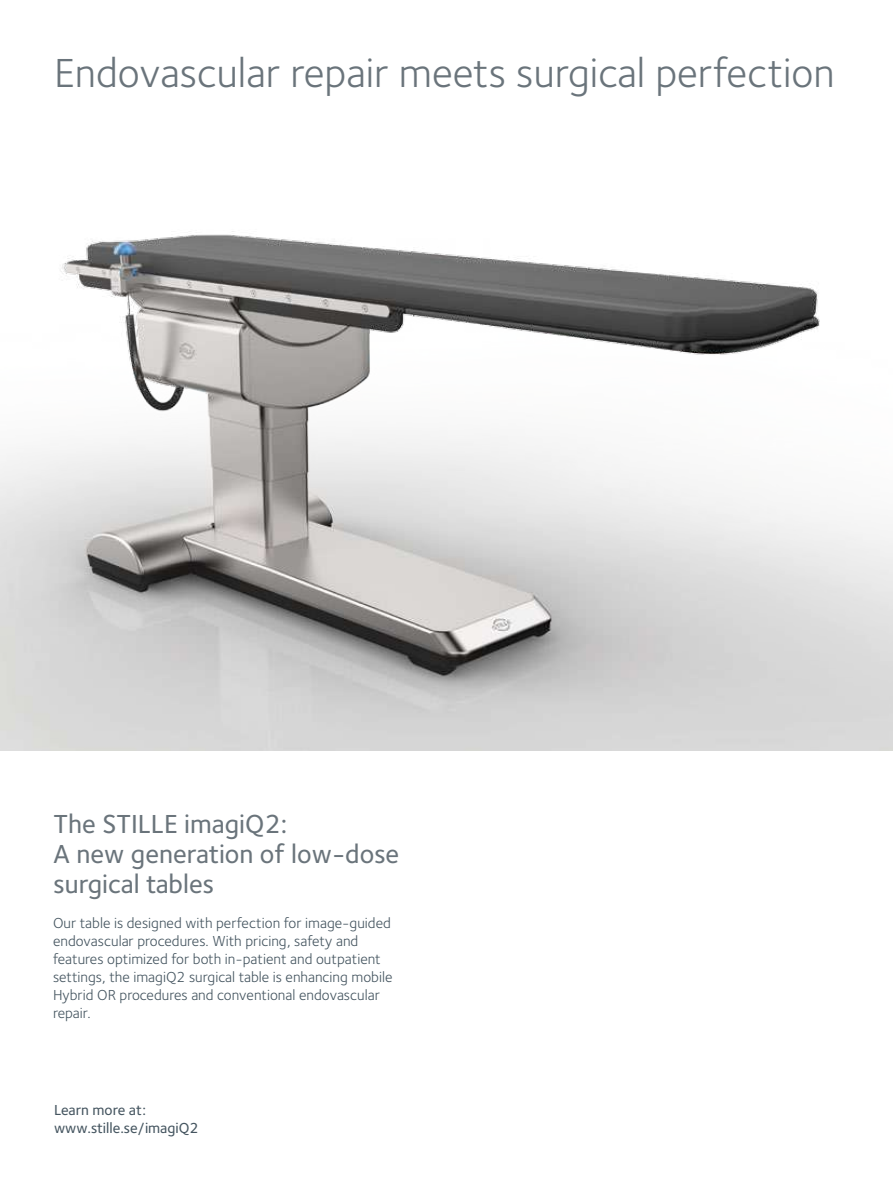
<style>
.page{position:relative;width:893px;height:1187px;background:#fff}
.page>*{position:absolute;margin:0;border:0;box-sizing:border-box;transform-origin:0 0}
.t1{font:42px "Foundry Sterling";color:#6a747b}
.t2{font:500 27px/30px "Foundry Sterling";color:#6a747b}
.t3{font:15px/18px "Foundry Sterling";color:#455560}
.t4{font:500 15px/18px "Foundry Sterling";color:#455560}
</style>
<div class="page">
<img style="left:0;top:231px;width:893px;height:519px">
<h1 class="t1" style="left:54px;top:48px;width:782px">Endovascular repair meets surgical perfection</h1>
<h2 class="t2" style="left:54px;top:809px;width:347px">The STILLE imagiQ2:<br>A new generation of low-dose surgical tables</h2>
<p class="t3" style="left:53px;top:913px;width:341px">Our table is designed with perfection for image-guided endovascular procedures. With pricing, safety and features optimized for both in-patient and outpatient settings, the imagiQ2 surgical table is enhancing mobile Hybrid OR procedures and conventional endovascular repair.</p>
<p class="t4" style="left:54px;top:1100px;width:146px">Learn more at: www.stille.se/imagiQ2</p>
</div>
